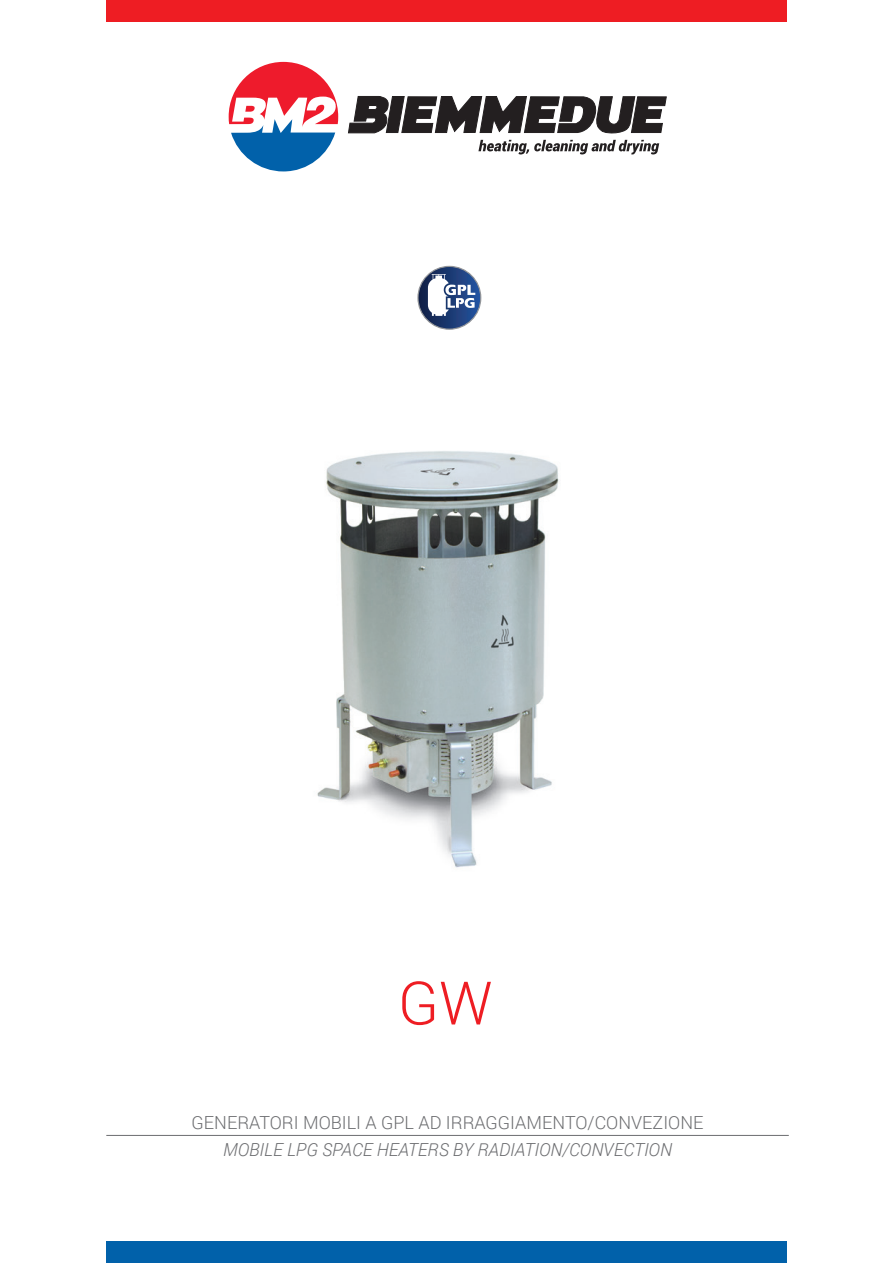
<style>
.page{position:relative;width:893px;height:1263px;background:#fff}
.page>*{position:absolute;margin:0;border:0;box-sizing:border-box;transform-origin:0 0}
.TITOLI_ISTITUZIONALI{font:300 60px "Roboto";color:#ee1d23}
.t1{font:300 18px "Roboto";color:#6c6d70}
.t2{font:italic 300 18px "Roboto";color:#6c6d70}
</style>
<div class="page">
<div style="left:106px;top:0;width:681px;height:21px;background:#ee1d23"></div>
<div style="left:106px;top:1242px;width:681px;height:21px;background:#0161aa"></div>
<hr style="left:106px;top:1135px;width:683px;height:1px;background:#6c6d70">
<img style="left:317px;top:451px;width:242px;height:417px">
<svg style="left:417px;top:266px;width:64px;height:64px"></svg>
<svg style="left:478px;top:140px;width:181px;height:14px"></svg>
<svg style="left:348px;top:96px;width:318px;height:38px"></svg>
<svg style="left:229px;top:62px;width:109px;height:109px"></svg>
<p class="TITOLI_ISTITUZIONALI" style="left:398px;top:961px;width:96px">GW</p>
<p class="t1" style="left:192px;top:1110px;width:513px">GENERATORI MOBILI A GPL AD IRRAGGIAMENTO/CONVEZIONE</p>
<p class="t2" style="left:223px;top:1137px;width:450px">MOBILE LPG SPACE HEATERS BY RADIATION/CONVECTION</p>
</div>
